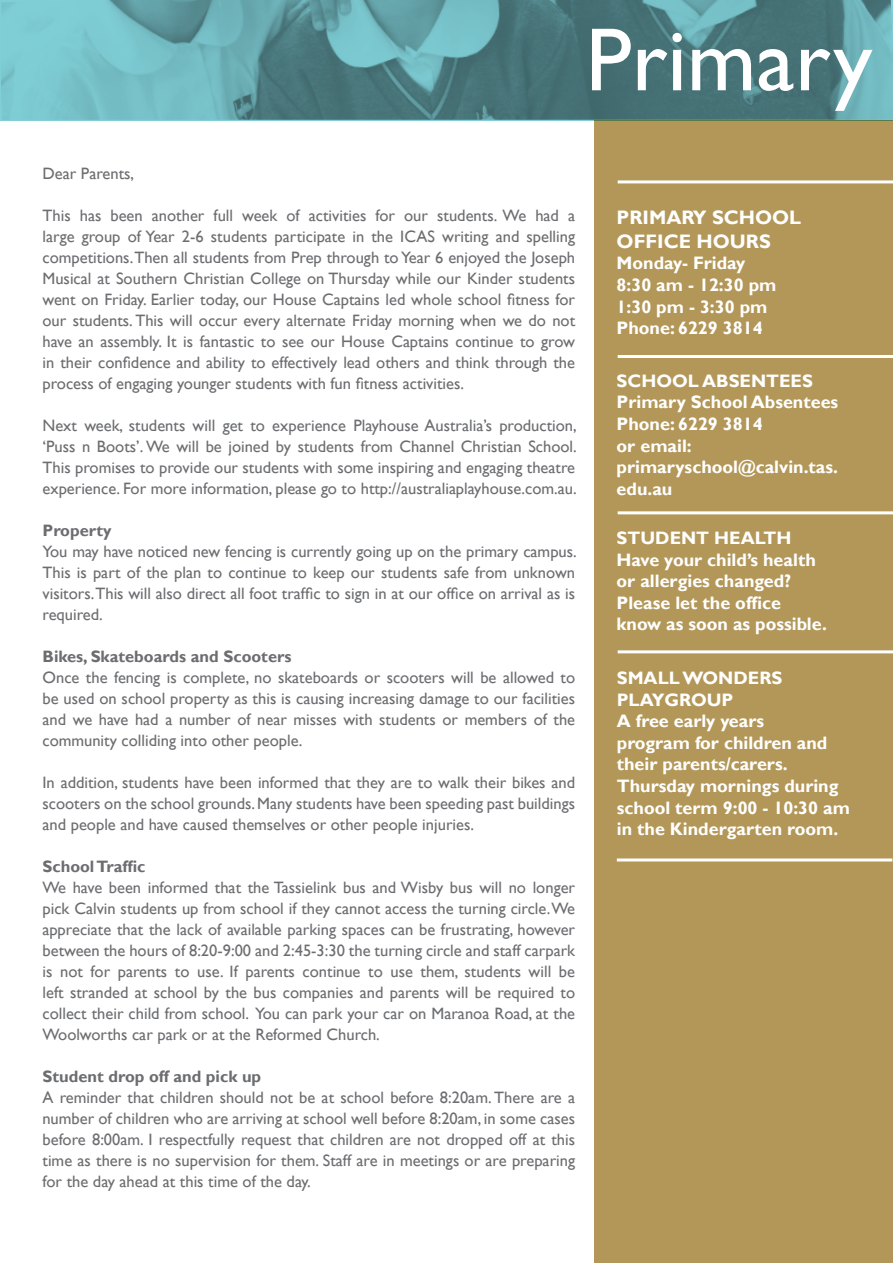
<style>
.page{position:relative;width:893px;height:1263px;background:#fff}
.page>*{position:absolute;margin:0;border:0;box-sizing:border-box;transform-origin:0 0}
.t1{font:90px "Gill Sans";color:#fff}
.t2{font:700 19.5px "Gill Sans";color:#fff}
.t3{font:700 18px/21.6px "Gill Sans";color:#fff}
.body{font:16.5px/21px "Gill Sans";color:#6c6d70;text-align:justify}
.body-2{font:700 16.5px "Gill Sans";color:#6c6d70}
</style>
<div class="page">
<div style="left:594px;top:120px;width:299px;height:1143px;background:#b39758"></div>
<svg style="left:0;top:0;width:893px;height:120px;background:#5b949a"></svg>
<hr style="left:618px;top:355px;width:275px;height:3px;background:#fff">
<hr style="left:618px;top:511px;width:275px;height:3px;background:#fff">
<hr style="left:618px;top:650px;width:275px;height:3px;background:#fff">
<hr style="left:618px;top:180px;width:275px;height:3px;background:#fff">
<hr style="left:617px;top:858px;width:275px;height:3px;background:#fff">
<p class="t1" style="left:586px;top:8px;width:288px">Primary</p>
<p class="body" style="left:43px;top:163px;width:93px">Dear Parents,</p>
<p class="body" style="left:43px;top:205px;width:534px">This has been another full week of activities for our students. We had a large group of Year 2-6 students participate in the ICAS writing and spelling competitions. Then all students from Prep through to Year 6 enjoyed the Joseph Musical at Southern Christian College on Thursday while our Kinder students went on Friday. Earlier today, our House Captains led whole school fitness for our students. This will occur every alternate Friday morning when we do not have an assembly. It is fantastic to see our House Captains continue to grow in their confidence and ability to effectively lead others and think through the process of engaging younger students with fun fitness activities.</p>
<p class="body" style="left:43px;top:415px;width:536px">Next week, students will get to experience Playhouse Australia’s production, ‘Puss n Boots’. We will be joined by students from Channel Christian School.<br>This promises to provide our students with some inspiring and engaging theatre experience. For more information, please go to http://australiaplayhouse.com.au.</p>
<p class="body-2" style="left:43px;top:521px;width:71px">Property</p>
<p class="body" style="left:43px;top:541px;width:536px">You may have noticed new fencing is currently going up on the primary campus.<br>This is part of the plan to continue to keep our students safe from unknown visitors. This will also direct all foot traffic to sign in at our office on arrival as is required.</p>
<p class="body-2" style="left:43px;top:647px;width:251px">Bikes, Skateboards and Scooters</p>
<p class="body" style="left:43px;top:667px;width:534px">Once the fencing is complete, no skateboards or scooters will be allowed to be used on school property as this is causing increasing damage to our facilities and we have had a number of near misses with students or members of the community colliding into other people.</p>
<p class="body" style="left:43px;top:772px;width:534px">In addition, students have been informed that they are to walk their bikes and scooters on the school grounds. Many students have been speeding past buildings and people and have caused themselves or other people injuries.</p>
<p class="body-2" style="left:43px;top:857px;width:105px">School Traffic</p>
<p class="body" style="left:43px;top:877px;width:534px">We have been informed that the Tassielink bus and Wisby bus will no longer pick Calvin students up from school if they cannot access the turning circle. We appreciate that the lack of available parking spaces can be frustrating, however between the hours of 8:20-9:00 and 2:45-3:30 the turning circle and staff carpark is not for parents to use. If parents continue to use them, students will be left stranded at school by the bus companies and parents will be required to collect their child from school. You can park your car on Maranoa Road, at the Woolworths car park or at the Reformed Church.</p>
<p class="body-2" style="left:43px;top:1067px;width:220px">Student drop off and pick up</p>
<p class="body" style="left:43px;top:1087px;width:534px">A reminder that children should not be at school before 8:20am. There are a number of children who are arriving at school well before 8:20am, in some cases before 8:00am. I respectfully request that children are not dropped off at this time as there is no supervision for them. Staff are in meetings or are preparing for the day ahead at this time of the day.</p>
<p class="t2" style="left:617px;top:206px;width:186px">PRIMARY SCHOOL</p>
<p class="t2" style="left:617px;top:229px;width:156px">OFFICE HOURS</p>
<p class="t3" style="left:617px;top:253px;width:130px">Monday- Friday</p>
<p class="t3" style="left:617px;top:275px;width:161px">8:30 am - 12:30 pm</p>
<p class="t3" style="left:617px;top:296px;width:152px">1:30 pm - 3:30 pm</p>
<p class="t3" style="left:617px;top:318px;width:147px">Phone: 6229 3814</p>
<p class="t3" style="left:617px;top:370px;width:198px">SCHOOL ABSENTEES</p>
<p class="t3" style="left:617px;top:392px;width:223px">Primary School Absentees</p>
<p class="t3" style="left:617px;top:413px;width:147px">Phone: 6229 3814</p>
<p class="t3" style="left:617px;top:435px;width:77px">or email:</p>
<p class="t3" style="left:617px;top:457px;width:223px">primaryschool@calvin.tas. edu.au</p>
<p class="t3" style="left:617px;top:528px;width:176px">STUDENT HEALTH</p>
<p class="t3" style="left:617px;top:549px;width:212px">Have your child’s health or allergies changed?<br>Please let the office know as soon as possible.</p>
<p class="t3" style="left:617px;top:668px;width:167px">SMALL WONDERS</p>
<p class="t3" style="left:617px;top:689px;width:118px">PLAYGROUP</p>
<p class="t3" style="left:617px;top:711px;width:149px">A free early years</p>
<p class="t3" style="left:617px;top:732px;width:212px">program for children and their parents/carers.</p>
<p class="t3" style="left:617px;top:776px;width:235px">Thursday mornings during school term 9:00 - 10:30 am in the Kindergarten room.</p>
</div>
